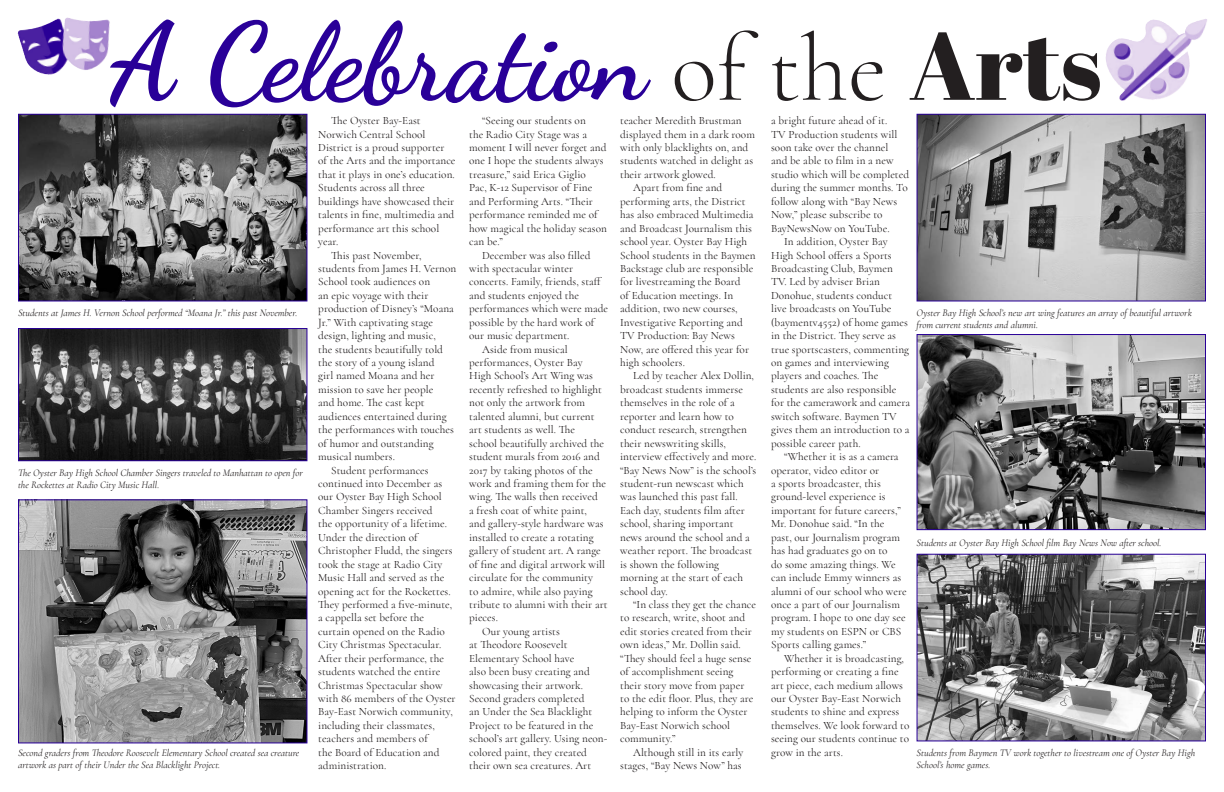
<style>
.page{position:relative;width:1224px;height:792px;background:#fff}
.page>*{position:absolute;margin:0;border:0;box-sizing:border-box;transform-origin:0 0}
.t1{font:700 108.6px "Dancing Script";color:#290098}
.t2{font:300 95.5px "Cormorant";color:#231f20}
.t3{font:11.2px/13.4px "Cormorant";letter-spacing:.005em;color:#231f20}
.t4{font:italic 10px/12px "Cormorant";color:#231f20}
.s1{font-family:"Abril Fatface";font-weight:400}
</style>
<div class="page">
<img style="left:20px;top:116px;width:285px;height:183px">
<div style="left:18px;top:114px;width:289px;height:187px;border:1px solid #290098"></div>
<img style="left:919px;top:116px;width:285px;height:183px">
<div style="left:917px;top:114px;width:289px;height:187px;border:1px solid #290098"></div>
<img style="left:919px;top:556px;width:285px;height:183px">
<div style="left:917px;top:554px;width:289px;height:187px;border:1px solid #290098"></div>
<img style="left:20px;top:330px;width:285px;height:129px">
<div style="left:18px;top:328px;width:289px;height:133px;border:1px solid #290098"></div>
<img style="left:919px;top:336px;width:285px;height:192px">
<div style="left:917px;top:334px;width:289px;height:196px;border:1px solid #290098"></div>
<img style="left:20px;top:501px;width:285px;height:240px">
<div style="left:18px;top:499px;width:289px;height:244px;border:1px solid #290098"></div>
<img style="left:18px;top:18px;width:89px;height:57px">
<img style="left:1105px;top:19px;width:100px;height:82px">
<p class="t1" style="left:110px;top:-21px;width:538px">A Celebration</p>
<p class="t2" style="left:671px;top:12px;width:432px">of the <span class="s1">Arts</span></p>
<p class="t3" style="left:318px;top:114px;width:139px;text-indent:13px">The Oyster Bay-East<br>Norwich Central School<br>District is a proud supporter of the Arts and the importance that it plays in one’s education.<br>Students across all three buildings have showcased their talents in fine, multimedia and performance art this school year.</p>
<p class="t3" style="left:318px;top:248px;width:139px;text-indent:13px">This past November, students from James H. Vernon<br>School took audiences on<br>an epic voyage with their production of Disney’s “Moana<br>Jr.” With captivating stage design, lighting and music,<br>the students beautifully told the story of a young island<br>girl named Moana and her mission to save her people<br>and home. The cast kept audiences entertained during the performances with touches of humor and outstanding musical numbers.</p>
<p class="t3" style="left:318px;top:463px;width:139px;text-indent:13px">Student performances continued into December as our Oyster Bay High School<br>Chamber Singers received<br>the opportunity of a lifetime.<br>Under the direction of<br>Christopher Fludd, the singers took the stage at Radio City<br>Music Hall and served as the opening act for the Rockettes.<br>They performed a five-minute, a cappella set before the curtain opened on the Radio<br>City Christmas Spectacular.<br>After their performance, the students watched the entire<br>Christmas Spectacular show with 86 members of the Oyster<br>Bay-East Norwich community, including their classmates, teachers and members of<br>the Board of Education and administration.</p>
<p class="t3" style="left:771px;top:114px;width:139px">a bright future ahead of it.<br>TV Production students will soon take over the channel<br>and be able to film in a new studio which will be completed during the summer months. To follow along with “Bay News<br>Now,” please subscribe to<br>BayNewsNow on YouTube.</p>
<p class="t3" style="left:771px;top:235px;width:140px;text-indent:13px">In addition, Oyster Bay<br>High School offers a Sports<br>Broadcasting Club, Baymen<br>TV. Led by adviser Brian<br>Donohue, students conduct live broadcasts on YouTube (baymentv4552) of home games in the District. They serve as true sportscasters, commenting on games and interviewing players and coaches. The students are also responsible for the camerawork and camera switch software. Baymen TV gives them an introduction to a possible career path.</p>
<p class="t3" style="left:771px;top:450px;width:137px;text-indent:13px">“Whether it is as a camera operator, video editor or<br>a sports broadcaster, this ground-level experience is important for future careers,”<br>Mr. Donohue said. “In the past, our Journalism program has had graduates go on to<br>do some amazing things. We can include Emmy winners as alumni of our school who were once a part of our Journalism program. I hope to one day see my students on ESPN or CBS<br>Sports calling games.”</p>
<p class="t3" style="left:771px;top:651px;width:140px;text-indent:13px">Whether it is broadcasting, performing or creating a fine art piece, each medium allows our Oyster Bay-East Norwich students to shine and express themselves. We look forward to seeing our students continue to grow in the arts.</p>
<p class="t3" style="left:469px;top:114px;width:139px;text-indent:13px">“Seeing our students on<br>the Radio City Stage was a moment I will never forget and one I hope the students always treasure,” said Erica Giglio<br>Pac, K-12 Supervisor of Fine and Performing Arts. “Their performance reminded me of how magical the holiday season can be.”</p>
<p class="t3" style="left:469px;top:248px;width:140px;text-indent:13px">December was also filled with spectacular winter concerts. Family, friends, staff and students enjoyed the performances which were made possible by the hard work of our music department.</p>
<p class="t3" style="left:469px;top:342px;width:140px;text-indent:13px">Aside from musical performances, Oyster Bay<br>High School’s Art Wing was recently refreshed to highlight not only the artwork from talented alumni, but current art students as well. The<br>school beautifully archived the student murals from 2016 and<br>2017 by taking photos of the work and framing them for the wing. The walls then received<br>a fresh coat of white paint,<br>and gallery-style hardware was installed to create a rotating gallery of student art. A range of fine and digital artwork will circulate for the community<br>to admire, while also paying tribute to alumni with their art pieces.</p>
<p class="t3" style="left:469px;top:625px;width:140px;text-indent:13px">Our young artists<br>at Theodore Roosevelt<br>Elementary School have<br>also been busy creating and showcasing their artwork.<br>Second graders completed<br>an Under the Sea Blacklight<br>Project to be featured in the school’s art gallery. Using neon&shy;colored paint, they created their own sea creatures. Art</p>
<p class="t3" style="left:620px;top:114px;width:136px">teacher Meredith Brustman displayed them in a dark room with only blacklights on, and students watched in delight as their artwork glowed.</p>
<p class="t3" style="left:620px;top:181px;width:137px;text-indent:13px">Apart from fine and performing arts, the District has also embraced Multimedia and Broadcast Journalism this school year. Oyster Bay High<br>School students in the Baymen<br>Backstage club are responsible for livestreaming the Board<br>of Education meetings. In addition, two new courses,<br>Investigative Reporting and<br>TV Production: Bay News<br>Now, are offered this year for high schoolers.</p>
<p class="t3" style="left:620px;top:369px;width:138px;text-indent:13px">Led by teacher Alex Dollin, broadcast students immerse themselves in the role of a reporter and learn how to conduct research, strengthen their newswriting skills, interview effectively and more. “Bay News Now” is the school’s student-run newscast which was launched this past fall.<br>Each day, students film after school, sharing important news around the school and a weather report. The broadcast is shown the following morning at the start of each school day.</p>
<p class="t3" style="left:620px;top:598px;width:137px;text-indent:13px">“In class they get the chance to research, write, shoot and edit stories created from their own ideas,” Mr. Dollin said. “They should feel a huge sense of accomplishment seeing their story move from paper to the edit floor. Plus, they are helping to inform the Oyster<br>Bay-East Norwich school community.”</p>
<p class="t3" style="left:620px;top:745px;width:125px;text-align:right">Although still in its early stages, “Bay News Now” has</p>
<p class="t4" style="left:18px;top:307px;width:281px">Students at James H. Vernon School performed “Moana Jr.” this past November.</p>
<p class="t4" style="left:917px;top:307px;width:277px">Oyster Bay High School’s new art wing features an array of beautiful artwork from current students and alumni.</p>
<p class="t4" style="left:18px;top:467px;width:286px">The Oyster Bay High School Chamber Singers traveled to Manhattan to open for the Rockettes at Radio City Music Hall.</p>
<p class="t4" style="left:917px;top:537px;width:247px">Students at Oyster Bay High School film Bay News Now after school.</p>
<p class="t4" style="left:18px;top:747px;width:283px">Second graders from Theodore Roosevelt Elementary School created sea creature artwork as part of their Under the Sea Blacklight Project.</p>
<p class="t4" style="left:917px;top:747px;width:280px">Students from Baymen TV work together to livestream one of Oyster Bay High<br>School’s home games.</p>
</div>
